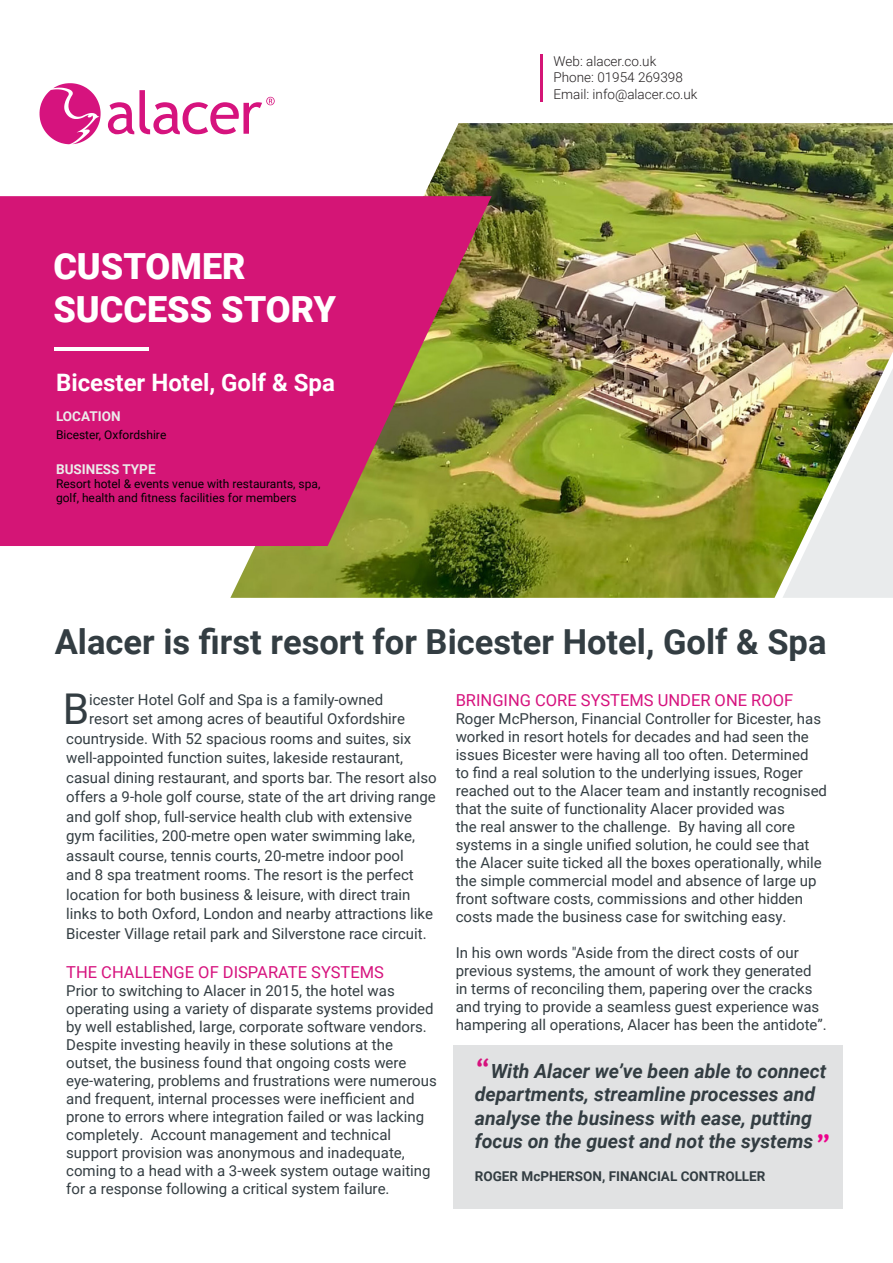
<style>
.page{position:relative;width:893px;height:1263px;background:#fff}
.page>*{position:absolute;margin:0;border:0;box-sizing:border-box;transform-origin:0 0}
.t1{font:42.45px "Roboto";color:#333d42}
.t2{font:900 36px "Roboto";color:#fff}
.t3{font:700 34.5px "Roboto";color:#333d42}
.t4{font:700 27px "Trebuchet MS";color:#ed028c}
.t5{font:700 24px "Roboto";color:#fff}
.t6{font:italic 700 19.5px/23.4px "Roboto";color:#333d42}
.t7{font:16.5px "Roboto";color:#d6137e}
.t8{font:15px/18px "Roboto";color:#333d42}
.t9{font:300 13.5px "Roboto";color:#231f20}
.t10{font:700 13.5px "Roboto";color:#333d42}
.t11{font:700 13.5px "Roboto";color:#ebebea}
.t12{font:12px/14.4px "Roboto";color:#000001}
.s1{font-family:"Trebuchet MS";font-style:normal;font-size:27px;color:#d6137e}
</style>
<div class="page">
<img style="left:230px;top:123px;width:663px;height:475px">
<img style="left:782px;top:368px;width:111px;height:230px">
<svg style="left:0;top:196px;width:492px;height:350px;background:#c6286a"></svg>
<hr style="left:54px;top:347px;width:95px;height:3px;background:#fff">
<hr style="left:540px;top:54px;width:3px;height:47px;background:#d41576">
<svg style="left:108px;top:90px;width:167px;height:44px"></svg>
<svg style="left:40px;top:83px;width:61px;height:61px"></svg>
<div style="left:453px;top:1045px;width:390px;height:163px;background:#e1e2e3"></div>
<p class="t2" style="left:53px;top:241px;width:194px">CUSTOMER</p>
<p class="t2" style="left:53px;top:284px;width:284px">SUCCESS STORY</p>
<p class="t5" style="left:56px;top:365px;width:280px">Bicester Hotel, Golf &amp; Spa</p>
<p class="t11" style="left:56px;top:407px;width:66px">LOCATION</p>
<p class="t12" style="left:56px;top:427px;width:112px">Bicester, Oxfordshire</p>
<p class="t11" style="left:56px;top:459px;width:101px">BUSINESS TYPE</p>
<p class="t12" style="left:56px;top:476px;width:266px">Resort hotel &amp; events venue with restaurants, spa, golf, health and fitness facilities for members</p>
<p class="t9" style="left:553px;top:52px;width:104px">Web: alacer.co.uk</p>
<p class="t9" style="left:553px;top:68px;width:131px">Phone: 01954 269398</p>
<p class="t9" style="left:553px;top:84px;width:145px">Email: info@alacer.co.uk</p>
<p class="t3" style="left:55px;top:618px;width:773px">Alacer is first resort for Bicester Hotel, Golf &amp; Spa</p>
<p class="t1" style="left:63px;top:679px;width:28px">B</p>
<p class="t8" style="left:89px;top:690px;width:295px">icester Hotel Golf and Spa is a family-owned</p>
<p class="t8" style="left:89px;top:709px;width:317px">resort set among acres of beautiful Oxfordshire</p>
<p class="t8" style="left:66px;top:729px;width:346px">countryside. With 52 spacious rooms and suites, six</p>
<p class="t8" style="left:66px;top:748px;width:338px">well-appointed function suites, lakeside restaurant,</p>
<p class="t8" style="left:66px;top:768px;width:372px">casual dining restaurant, and sports bar. The resort also</p>
<p class="t8" style="left:66px;top:787px;width:371px">offers a 9-hole golf course, state of the art driving range</p>
<p class="t8" style="left:66px;top:807px;width:347px">and golf shop, full-service health club with extensive</p>
<p class="t8" style="left:66px;top:826px;width:350px">gym facilities, 200-metre open water swimming lake,</p>
<p class="t8" style="left:66px;top:846px;width:339px">assault course, tennis courts, 20-metre indoor pool</p>
<p class="t8" style="left:66px;top:865px;width:349px">and 8 spa treatment rooms. The resort is the perfect</p>
<p class="t8" style="left:66px;top:885px;width:346px">location for both business &amp; leisure, with direct train</p>
<p class="t8" style="left:66px;top:904px;width:368px">links to both Oxford, London and nearby attractions like</p>
<p class="t8" style="left:66px;top:924px;width:362px">Bicester Village retail park and Silverstone race circuit.</p>
<p class="t7" style="left:66px;top:960px;width:319px">THE CHALLENGE OF DISPARATE SYSTEMS</p>
<p class="t8" style="left:66px;top:981px;width:372px">Prior to switching to Alacer in 2015, the hotel was operating using a variety of disparate systems provided by well established, large, corporate software vendors.<br>Despite investing heavily in these solutions at the outset, the business found that ongoing costs were eye-watering, problems and frustrations were numerous and frequent, internal processes were inefficient and prone to errors where integration failed or was lacking completely. Account management and technical support provision was anonymous and inadequate, coming to a head with a 3-week system outage waiting for a response following a critical system failure.</p>
<p class="t7" style="left:456px;top:689px;width:339px">BRINGING CORE SYSTEMS UNDER ONE ROOF</p>
<p class="t8" style="left:456px;top:709px;width:373px">Roger McPherson, Financial Controller for Bicester, has worked in resort hotels for decades and had seen the issues Bicester were having all too often. Determined<br>to find a real solution to the underlying issues, Roger reached out to the Alacer team and instantly recognised that the suite of functionality Alacer provided was<br>the real answer to the challenge. By having all core systems in a single unified solution, he could see that the Alacer suite ticked all the boxes operationally, while the simple commercial model and absence of large up front software costs, commissions and other hidden costs made the business case for switching easy.</p>
<p class="t8" style="left:456px;top:943px;width:373px">In his own words "Aside from the direct costs of our previous systems, the amount of work they generated in terms of reconciling them, papering over the cracks and trying to provide a seamless guest experience was hampering all operations, Alacer has been the antidote”.</p>
<p class="t6" style="left:475px;top:1058px;width:353px"><span class="s1">“</span>With Alacer we’ve been able to connect departments, streamline processes and analyse the business with ease, putting focus on the guest and not the systems</p>
<p class="t10" style="left:475px;top:1166px;width:292px">ROGER McPHERSON, FINANCIAL CONTROLLER</p>
<p class="t4" style="left:815px;top:1128px;width:17px">”</p>
</div>
